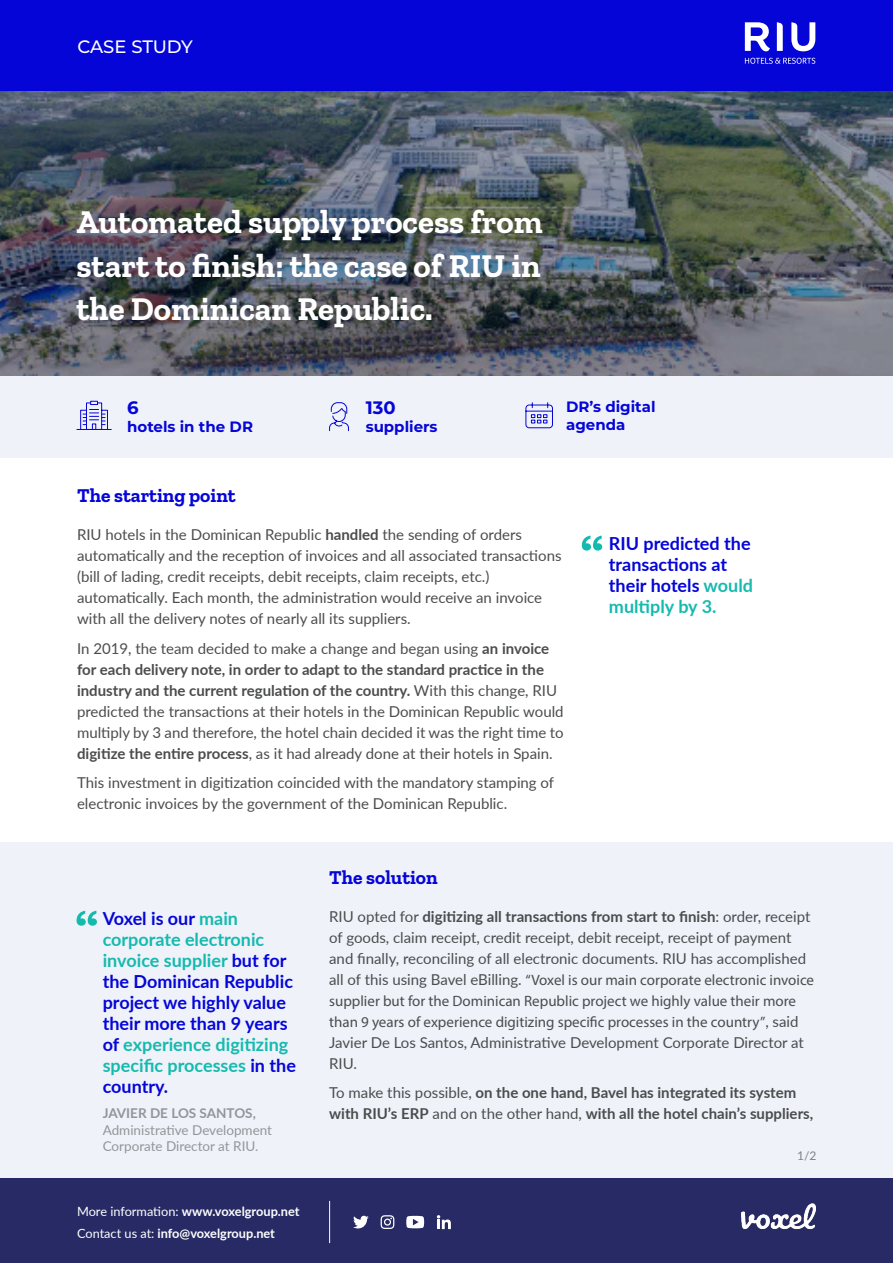
<style>
.page{position:relative;width:893px;height:1263px;background:#fff}
.page>*{position:absolute;margin:0;border:0;box-sizing:border-box;transform-origin:0 0}
.Titular{font:700 33px/43.5px "Zilla Slab";color:#fff;text-align:justify}
.Subtítulos{font:700 19.5px "Zilla Slab";color:#0505d8}
.t1{font:700 18px/21px "Lato";color:#0505d8}
.t2{font:500 18px "Montserrat";letter-spacing:-.01em;color:#fff}
.t3{font:700 18px "Montserrat";color:#0505d8}
.t4{font:15px/21px "Lato";color:#4b4c4d}
.t5{font:700 15px/21px "Lato";color:#4b4c4d}
.t6{font:700 15px/18px "Montserrat";color:#0505d8}
.t7{font:13.5px/16.5px "Lato";color:#939598}
.t8{font:700 13.5px "Lato";color:#939598}
.t9{font:700 12.75px "Lato";color:#fff}
.t10{font:12px "Lato";color:#808285}
.s1{font-weight:700}
.s2{color:#15baaf}
.s3{font-weight:400}
.s4{font-family:"Myriad Pro"}
</style>
<div class="page">
<div style="left:0;top:842px;width:893px;height:340px;background:#eff2f9"></div>
<svg style="left:582px;top:536px;width:20px;height:15px"></svg>
<img style="left:0;top:90px;width:893px;height:286px">
<div style="left:0;top:0;width:893px;height:90px;background:#0505d8"></div>
<svg style="left:745px;top:22px;width:70px;height:42px"></svg>
<div style="left:0;top:376px;width:893px;height:82px;background:#eff2f9"></div>
<hr style="left:77px;top:429px;width:34px;height:1px;background:#0505d8">
<svg style="left:80px;top:401px;width:28px;height:28px"></svg>
<svg style="left:77px;top:911px;width:20px;height:15px"></svg>
<svg style="left:329px;top:402px;width:20px;height:29px"></svg>
<svg style="left:525px;top:402px;width:28px;height:26px"></svg>
<div style="left:0;top:1179px;width:893px;height:84px;background:#272a65"></div>
<svg style="left:437px;top:1215px;width:14px;height:14px"></svg>
<svg style="left:353px;top:1216px;width:16px;height:12px"></svg>
<svg style="left:381px;top:1215px;width:13px;height:14px"></svg>
<svg style="left:406px;top:1216px;width:18px;height:12px"></svg>
<hr style="left:329px;top:1201px;width:1px;height:42px;background:#fff">
<img style="left:741px;top:1203px;width:75px;height:26px">
<p class="t2" style="left:77px;top:34px;width:117px">CASE STUDY</p>
<p class="Titular" style="left:76px;top:200px;width:468px">Automated supply process from start to finish: the case of RIU in the Dominican Republic.</p>
<p class="t3" style="left:127px;top:395px;width:13px">6</p>
<p class="t6" style="left:127px;top:417px;width:127px">hotels in the DR</p>
<p class="t3" style="left:366px;top:395px;width:31px">130</p>
<p class="t6" style="left:366px;top:417px;width:73px">suppliers</p>
<p class="t6" style="left:566px;top:397px;width:91px">DR’s digital agenda</p>
<p class="Subtítulos" style="left:77px;top:484px;width:160px">The starting point</p>
<p class="t4" style="left:77px;top:523px;width:486px">RIU hotels in the Dominican Republic <span class="s1">handled</span> the sending of orders automatically and the reception of invoices and all associated transactions (bill of lading, credit receipts, debit receipts, claim receipts, etc.) automatically. Each month, the administration would receive an invoice with all the delivery notes of nearly all its suppliers.</p>
<p class="t4" style="left:77px;top:637px;width:488px">In 2019, the team decided to make a change and began using <span class="s1">an invoice for each delivery note, in order to adapt to the standard practice in the industry and the current regulation of the country.</span> With this change, RIU predicted the transactions at their hotels in the Dominican Republic would multiply by 3 and therefore, the hotel chain decided it was the right time to <span class="s1">digitize the entire process</span>, as it had already done at their hotels in Spain.</p>
<p class="t4" style="left:77px;top:771px;width:479px">This investment in digitization coincided with the mandatory stamping of electronic invoices by the government of the Dominican Republic.</p>
<p class="t1" style="left:609px;top:532px;width:146px">RIU predicted the transactions at their hotels <span class="s2">would multiply by 3.</span></p>
<p class="t1" style="left:103px;top:907px;width:195px">Voxel is our <span class="s2">main corporate electronic invoice supplier</span> but for the Dominican Republic project we highly value their more than 9 years of <span class="s2">experience digitizing specific processes</span> in the country.</p>
<p class="t8" style="left:103px;top:1103px;width:155px">JAVIER DE LOS SANTOS,</p>
<p class="t7" style="left:103px;top:1121px;width:171px">Administrative Development<br>Corporate Director at RIU.</p>
<p class="t9" style="left:77px;top:1202px;width:224px"><span class="s3">More information:</span> www.voxelgroup.net</p>
<p class="t9" style="left:77px;top:1224px;width:199px"><span class="s3">Contact us at:</span> info@voxelgroup.net</p>
<p class="Subtítulos" style="left:329px;top:866px;width:110px">The solution</p>
<p class="t4" style="left:329px;top:905px;width:486px">RIU opted for <span class="s1">digitizing all transactions from start to finish</span>: order, receipt of goods, claim receipt, credit receipt, debit receipt, receipt of payment and finally, reconciling of all electronic documents. RIU has accomplished all of this using Bavel eBilling. <span class="s4">“Voxel is our main corporate electronic invoice supplier but for the Dominican Republic project we highly value their more than 9 years of experience digitizing specific processes in the country”</span>, said Javier De Los Santos, Administrative Development Corporate Director at RIU.</p>
<p class="t5" style="left:329px;top:1082px;width:486px"><span class="s3">To make this possible,</span> on the one hand, Bavel has integrated its system with RIU’s ERP <span class="s3">and on the other hand,</span> with all the hotel chain’s suppliers,</p>
<p class="t10" style="left:797px;top:1147px;width:21px">1/2</p>
</div>
